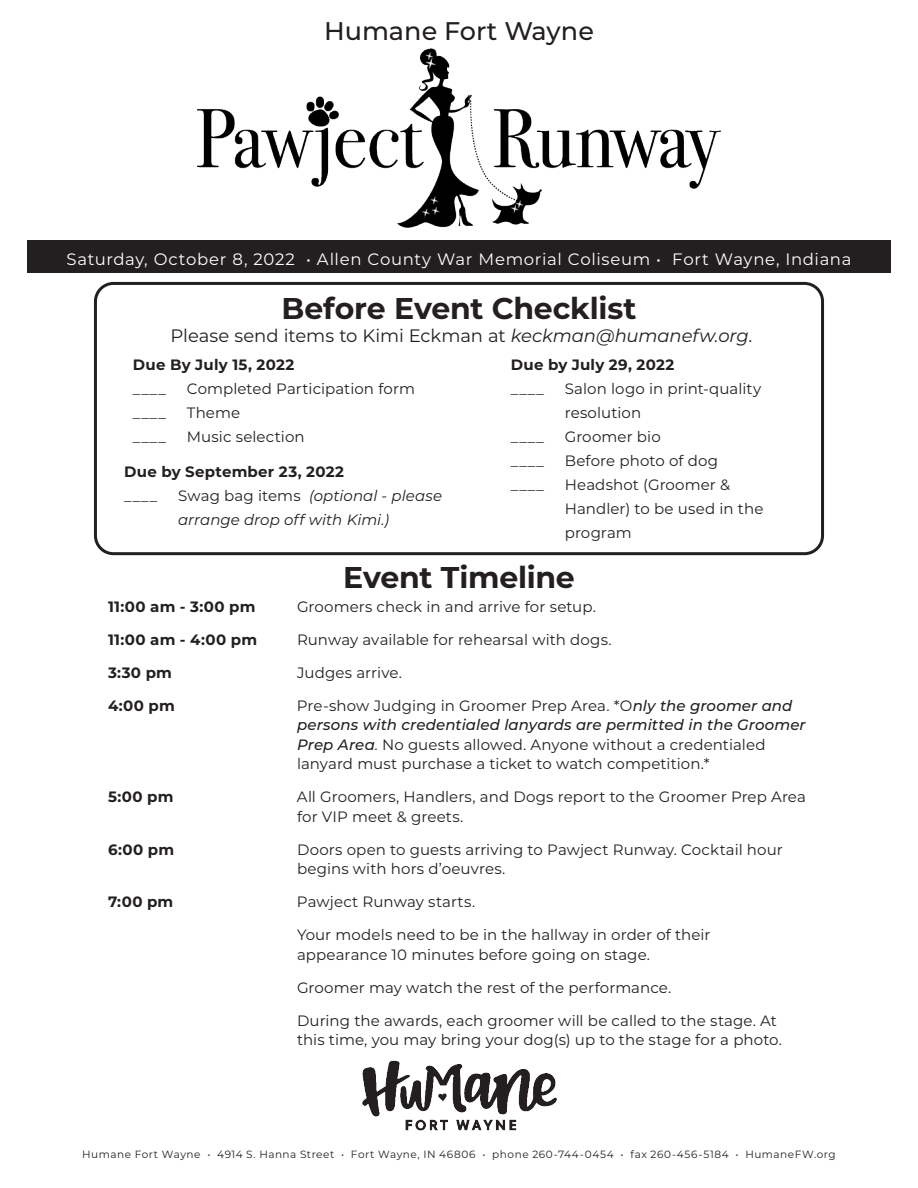
<style>
.page{position:relative;width:918px;height:1188px;background:#fff}
.page>*{position:absolute;margin:0;border:0;box-sizing:border-box;transform-origin:0 0}
.t1{font:700 30px "Montserrat";letter-spacing:-.01em;color:#231f20}
.t2{font:500 25.5px "Montserrat";color:#231f20}
.t3{font:18px "Montserrat";letter-spacing:-.005em;color:#231f20}
.t4{font:16.5px "Montserrat";letter-spacing:.04em;color:#fff}
.t5{font:15px/19.5px "Montserrat";letter-spacing:.005em;color:#231f20}
.t6{font:700 15px "Montserrat";letter-spacing:.015em;color:#231f20}
.t7{font:italic 15px/24px "Montserrat";letter-spacing:.005em;color:#231f20}
.t8{font:10.5px "Montserrat";letter-spacing:.05em;color:#231f20}
.s1{font-style:italic}
.s2{font-style:normal}
.s3{font-weight:500;font-style:italic}
</style>
<div class="page">
<div style="left:27px;top:240px;width:864px;height:33px;background:#231f20"></div>
<img style="left:198px;top:48px;width:522px;height:180px">
<div style="left:94px;top:282px;width:730px;height:273px;border:3px solid #231f20;border-radius:18px"></div>
<img style="left:362px;top:1060px;width:195px;height:71px">
<h2 class="t2" style="left:324px;top:13px;width:271px">Humane Fort Wayne</h2>
<p class="t4" style="left:66px;top:247px;width:787px">Saturday, October 8, 2022 • Allen County War Memorial Coliseum • Fort Wayne, Indiana</p>
<p class="t1" style="left:281px;top:287px;width:357px">Before Event Checklist</p>
<p class="t3" style="left:171px;top:323px;width:583px">Please send items to Kimi Eckman at <span class="s1">keckman@humanefw.org</span>.</p>
<p class="t6" style="left:133px;top:354px;width:163px">Due By July 15, 2022</p>
<p class="t5" style="left:133px;top:378px;width:35px">____</p>
<p class="t5" style="left:187px;top:378px;width:230px">Completed Participation form</p>
<p class="t5" style="left:133px;top:402px;width:35px">____</p>
<p class="t6" style="left:511px;top:354px;width:165px">Due by July 29, 2022</p>
<p class="t5" style="left:511px;top:378px;width:35px">____</p>
<p class="t5" style="left:565px;top:376px;width:198px;line-height:24px">Salon logo in print-quality resolution</p>
<p class="t5" style="left:511px;top:426px;width:35px">____</p>
<p class="t5" style="left:187px;top:402px;width:55px">Theme</p>
<p class="t5" style="left:187px;top:426px;width:119px">Music selection</p>
<p class="t5" style="left:565px;top:426px;width:97px">Groomer bio</p>
<p class="t5" style="left:133px;top:426px;width:35px">____</p>
<p class="t6" style="left:124px;top:461px;width:221px">Due by September 23, 2022</p>
<p class="t5" style="left:124px;top:486px;width:35px">____</p>
<p class="t7" style="left:178px;top:483px;width:265px"><span class="s2">Swag bag items</span> (optional - please arrange drop off with Kimi.)</p>
<p class="t5" style="left:511px;top:450px;width:35px">____</p>
<p class="t5" style="left:565px;top:450px;width:155px">Before photo of dog</p>
<p class="t5" style="left:511px;top:474px;width:35px">____</p>
<p class="t5" style="left:565px;top:472px;width:200px;line-height:24px">Headshot (Groomer &amp;<br>Handler) to be used in the program</p>
<p class="t1" style="left:343px;top:556px;width:233px">Event Timeline</p>
<p class="t6" style="left:108px;top:596px;width:149px">11:00 am - 3:00 pm</p>
<p class="t5" style="left:297px;top:596px;width:300px">Groomers check in and arrive for setup.</p>
<p class="t6" style="left:108px;top:629px;width:151px">11:00 am - 4:00 pm</p>
<p class="t5" style="left:297px;top:629px;width:316px">Runway available for rehearsal with dogs.</p>
<p class="t6" style="left:108px;top:662px;width:65px">3:30 pm</p>
<p class="t5" style="left:297px;top:662px;width:106px">Judges arrive.</p>
<p class="t6" style="left:108px;top:695px;width:68px">4:00 pm</p>
<p class="t5" style="left:297px;top:695px;width:510px">Pre-show Judging in Groomer Prep Area. *O<span class="s3">nly the groomer and persons with credentialed lanyards are permitted in the Groomer Prep Area</span>. No guests allowed. Anyone without a credentialed lanyard must purchase a ticket to watch competition.*</p>
<p class="t6" style="left:108px;top:786px;width:67px">5:00 pm</p>
<p class="t5" style="left:297px;top:787px;width:510px">All Groomers, Handlers, and Dogs report to the Groomer Prep Area for VIP meet &amp; greets.</p>
<p class="t6" style="left:108px;top:839px;width:68px">6:00 pm</p>
<p class="t5" style="left:297px;top:839px;width:487px">Doors open to guests arriving to Pawject Runway. Cocktail hour begins with hors d’oeuvres.</p>
<p class="t6" style="left:108px;top:891px;width:67px">7:00 pm</p>
<p class="t5" style="left:297px;top:892px;width:180px">Pawject Runway starts.</p>
<p class="t5" style="left:297px;top:925px;width:415px">Your models need to be in the hallway in order of their appearance 10 minutes before going on stage.</p>
<p class="t5" style="left:297px;top:977px;width:376px">Groomer may watch the rest of the performance.</p>
<p class="t5" style="left:297px;top:1010px;width:487px">During the awards, each groomer will be called to the stage. At this time, you may bring your dog(s) up to the stage for a photo.</p>
<p class="t8" style="left:82px;top:1147px;width:755px">Humane Fort Wayne • 4914 S. Hanna Street • Fort Wayne, IN 46806 • phone 260-744-0454 • fax 260-456-5184 • HumaneFW.org</p>
</div>
